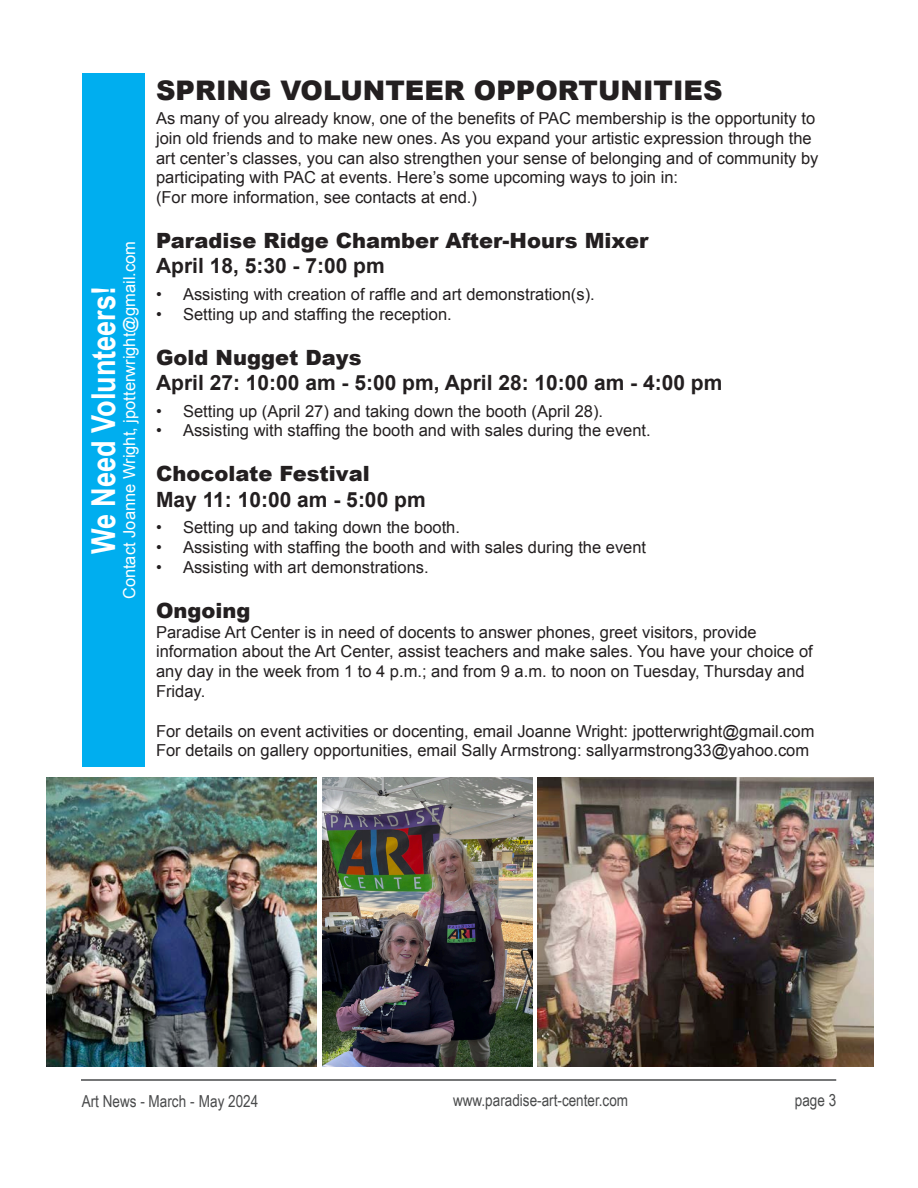
<style>
.page{position:relative;width:918px;height:1188px;background:#fff}
.page>*{position:absolute;margin:0;border:0;box-sizing:border-box;transform-origin:0 0}
.t1{font:700 33px "Arial Narrow";color:#fff}
.Page_Heading{font:900 27px "Arial";color:#231f20}
.Section_Sub-Heading{font:700 21px "Arial";color:#231f20}
.Section_Heading{font:900 21px "Arial";color:#231f20}
.t2{font:16.5px/19.8px "Arial";color:#231f20}
.t3{font:16.5px "Arial Narrow";color:#494a4b}
.t4{font:16.5px "Arial";color:#fff}
</style>
<div class="page">
<hr style="left:81px;top:1079px;width:755px;height:2px;background:#494a4b">
<div style="left:82px;top:73px;width:64px;height:694px;background:#00aeef"></div>
<img style="left:537px;top:777px;width:337px;height:289px">
<img style="left:322px;top:777px;width:210px;height:289px">
<img style="left:46px;top:777px;width:270px;height:289px">
<p class="t4" style="left:118px;top:599px;width:360px;rotate:-90deg">Contact Joanne Wright, jpotterwright@gmail.com</p>
<p class="t1" style="left:79px;top:554px;width:270px;rotate:-90deg">We Need Volunteers!</p>
<p class="Page_Heading" style="left:156px;top:71px;width:568px">SPRING VOLUNTEER OPPORTUNITIES</p>
<p class="t2" style="left:156px;top:109px;width:664px">As many of you already know, one of the benefits of PAC membership is the opportunity to join old friends and to make new ones. As you expand your artistic expression through the art center’s classes, you can also strengthen your sense of belonging and of community by</p>
<p class="t2" style="left:156px;top:168px;width:524px">participating with PAC at events. Here’s some upcoming ways to join in:</p>
<p class="t2" style="left:156px;top:188px;width:322px">(For more information, see contacts at end.)</p>
<p class="Section_Heading" style="left:156px;top:226px;width:494px">Paradise Ridge Chamber After-Hours Mixer</p>
<p class="Section_Sub-Heading" style="left:156px;top:252px;width:230px">April 18, 5:30 - 7:00 pm</p>
<p class="t2" style="left:156px;top:285px;width:440px">• Assisting with creation of raffle and art demonstration(s).</p>
<p class="t2" style="left:156px;top:304px;width:297px">• Setting up and staffing the reception.</p>
<p class="Section_Heading" style="left:156px;top:342px;width:207px">Gold Nugget Days</p>
<p class="Section_Sub-Heading" style="left:156px;top:369px;width:568px">April 27: 10:00 am - 5:00 pm, April 28: 10:00 am - 4:00 pm</p>
<p class="t2" style="left:156px;top:401px;width:449px">• Setting up (April 27) and taking down the booth (April 28).</p>
<p class="t2" style="left:156px;top:421px;width:496px">• Assisting with staffing the booth and with sales during the event.</p>
<p class="Section_Heading" style="left:156px;top:459px;width:215px">Chocolate Festival</p>
<p class="Section_Sub-Heading" style="left:156px;top:485px;width:271px">May 11: 10:00 am - 5:00 pm</p>
<p class="t2" style="left:156px;top:518px;width:306px">• Setting up and taking down the booth.</p>
<p class="t2" style="left:156px;top:537px;width:492px">• Assisting with staffing the booth and with sales during the event</p>
<p class="t2" style="left:156px;top:557px;width:274px">• Assisting with art demonstrations.</p>
<p class="Section_Heading" style="left:156px;top:595px;width:96px">Ongoing</p>
<p class="t2" style="left:156px;top:622px;width:658px">Paradise Art Center is in need of docents to answer phones, greet visitors, provide information about the Art Center, assist teachers and make sales. You have your choice of any day in the week from 1 to 4 p.m.; and from 9 a.m. to noon on Tuesday, Thursday and Friday.</p>
<p class="t2" style="left:156px;top:721px;width:660px">For details on event activities or docenting, email Joanne Wright: jpotterwright@gmail.com</p>
<p class="t2" style="left:156px;top:741px;width:655px">For details on gallery opportunities, email Sally Armstrong: sallyarmstrong33@yahoo.com</p>
<p class="t3" style="left:82px;top:1089px;width:178px">Art News - March - May 2024</p>
<p class="t3" style="left:453px;top:1088px;width:177px">www.paradise-art-center.com</p>
<p class="t3" style="left:795px;top:1088px;width:43px">page 3</p>
</div>
